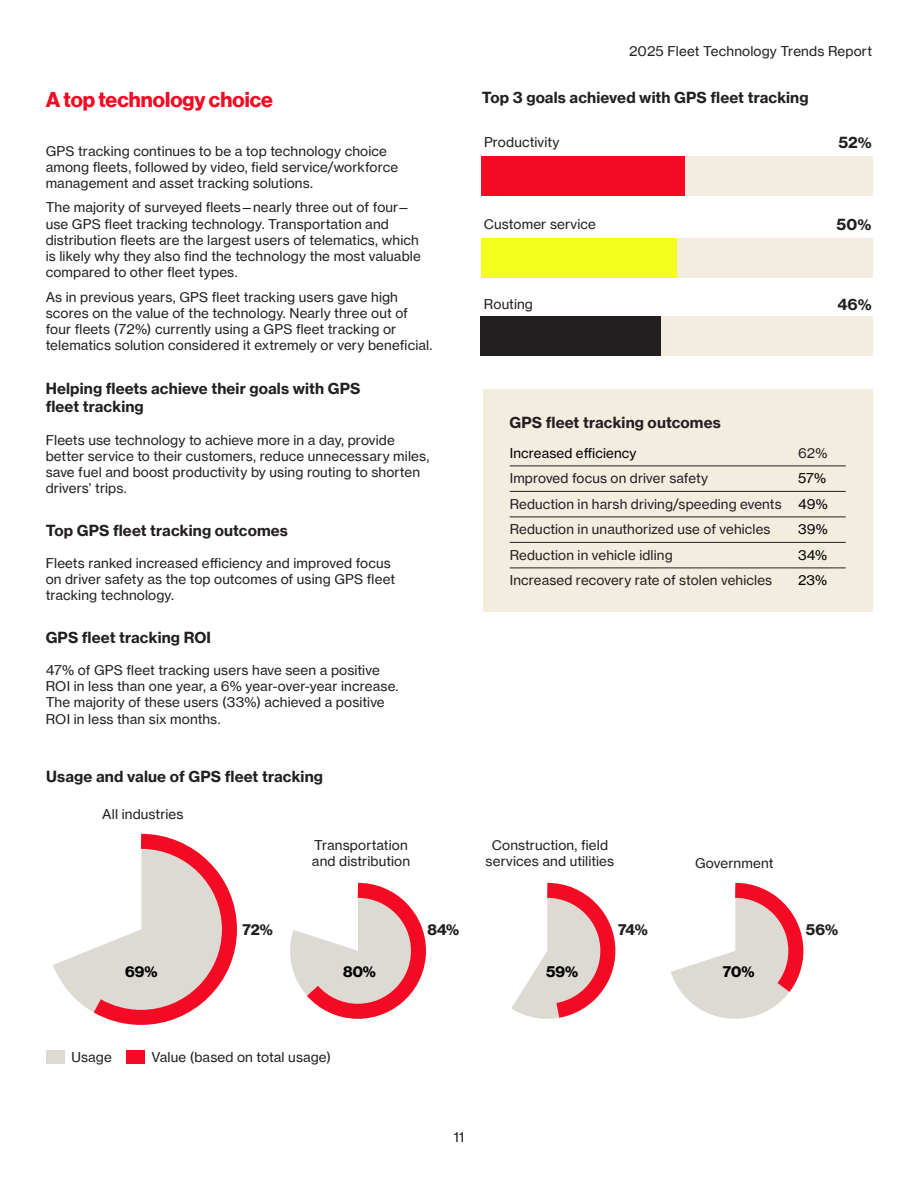
<style>
.page{position:relative;width:918px;height:1188px;background:#fff}
.page>*{position:absolute;margin:0;border:0;box-sizing:border-box;transform-origin:0 0}
.Body_subhead{font:700 21px "Verizon NHGDS";letter-spacing:.005em;color:#f50a23}
.Small_subhead{font:700 15px/18px "Verizon NHGTX";letter-spacing:.01em;color:#231f20}
.Body_copy{font:700 15px "Verizon NHGTX";letter-spacing:.01em;color:#231f20}
.Subhead{font:700 15px "Verizon NHGDS";color:#231f20}
.Subhead-2{font:700 15px "Verizon NHGDS";letter-spacing:.005em;color:#000}
.Body_copy-2{font:13.5px/16.2px "Verizon NHGTX";letter-spacing:.01em;color:#231f20}
.Body_copy-3{font:13.5px "Verizon NHGTX";letter-spacing:.01em;color:#000}
</style>
<div class="page">
<div style="left:481px;top:156px;width:391px;height:39px;background:#f3ede0"></div>
<div style="left:481px;top:156px;width:203px;height:39px;background:#f50a23"></div>
<div style="left:481px;top:238px;width:392px;height:39px;background:#f3ede0"></div>
<div style="left:481px;top:238px;width:196px;height:39px;background:#f5ff1e"></div>
<div style="left:481px;top:316px;width:391px;height:39px;background:#f3ede0"></div>
<div style="left:481px;top:316px;width:180px;height:39px;background:#231f20"></div>
<div style="left:483px;top:390px;width:390px;height:222px;background:#f3ede0"></div>
<hr style="left:510px;top:466px;width:288px;height:1px;background:#231f20">
<hr style="left:798px;top:466px;width:48px;height:1px;background:#231f20">
<hr style="left:510px;top:491px;width:288px;height:1px;background:#231f20">
<hr style="left:798px;top:491px;width:48px;height:1px;background:#231f20">
<hr style="left:510px;top:517px;width:288px;height:1px;background:#231f20">
<hr style="left:798px;top:517px;width:48px;height:1px;background:#231f20">
<hr style="left:510px;top:542px;width:288px;height:1px;background:#231f20">
<hr style="left:798px;top:542px;width:48px;height:1px;background:#231f20">
<hr style="left:510px;top:568px;width:288px;height:1px;background:#231f20">
<hr style="left:798px;top:568px;width:48px;height:1px;background:#231f20">
<div style="left:46px;top:1050px;width:18px;height:14px;background:#dddad4"></div>
<div style="left:126px;top:1050px;width:18px;height:14px;background:#f50a23"></div>
<svg style="left:53px;top:833px;width:184px;height:192px"></svg>
<svg style="left:290px;top:882px;width:136px;height:137px"></svg>
<svg style="left:511px;top:882px;width:105px;height:137px"></svg>
<svg style="left:671px;top:882px;width:133px;height:137px"></svg>
<p class="Body_subhead" style="left:46px;top:88px;width:229px">A top technology choice</p>
<p class="Body_copy-2" style="left:46px;top:142px;width:354px">GPS tracking continues to be a top technology choice among fleets, followed by video, field service/workforce management and asset tracking solutions.</p>
<p class="Body_copy-2" style="left:46px;top:199px;width:377px">The majority of surveyed fleets—nearly three out of four— use GPS fleet tracking technology. Transportation and distribution fleets are the largest users of telematics, which is likely why they also find the technology the most valuable compared to other fleet types.</p>
<p class="Body_copy-2" style="left:46px;top:288px;width:388px">As in previous years, GPS fleet tracking users gave high scores on the value of the technology. Nearly three out of four fleets (72%) currently using a GPS fleet tracking or telematics solution considered it extremely or very beneficial.</p>
<p class="Small_subhead" style="left:46px;top:379px;width:316px">Helping fleets achieve their goals with GPS fleet tracking</p>
<p class="Body_copy-2" style="left:46px;top:431px;width:385px">Fleets use technology to achieve more in a day, provide better service to their customers, reduce unnecessary miles, save fuel and boost productivity by using routing to shorten drivers’ trips.</p>
<p class="Small_subhead" style="left:46px;top:521px;width:244px">Top GPS fleet tracking outcomes</p>
<p class="Body_copy-2" style="left:46px;top:555px;width:351px">Fleets ranked increased efficiency and improved focus on driver safety as the top outcomes of using GPS fleet tracking technology.</p>
<p class="Small_subhead" style="left:46px;top:628px;width:167px">GPS fleet tracking ROI</p>
<p class="Body_copy-2" style="left:46px;top:662px;width:354px">47% of GPS fleet tracking users have seen a positive ROI in less than one year, a 6% year-over-year increase.<br>The majority of these users (33%) achieved a positive ROI in less than six months.</p>
<p class="Body_copy" style="left:46px;top:767px;width:278px">Usage and value of GPS fleet tracking</p>
<p class="Body_copy-2" style="left:102px;top:806px;width:83px">All industries</p>
<p class="Body_copy-2" style="left:629px;top:43px;width:245px">2025 Fleet Technology Trends Report</p>
<p class="Body_copy" style="left:482px;top:88px;width:329px">Top 3 goals achieved with GPS fleet tracking</p>
<p class="Body_copy-2" style="left:484px;top:133px;width:77px">Productivity</p>
<p class="Small_subhead" style="left:838px;top:133px;width:35px">52%</p>
<p class="Body_copy-2" style="left:484px;top:216px;width:114px">Customer service</p>
<p class="Body_copy-2" style="left:484px;top:296px;width:51px">Routing</p>
<p class="Small_subhead" style="left:837px;top:215px;width:36px">50%</p>
<p class="Small_subhead" style="left:837px;top:295px;width:36px">46%</p>
<p class="Small_subhead" style="left:510px;top:413px;width:213px">GPS fleet tracking outcomes</p>
<p class="Body_copy-3" style="left:510px;top:445px;width:128px">Increased efficiency</p>
<p class="Body_copy-2" style="left:798px;top:445px;width:31px">62%</p>
<p class="Body_copy-2" style="left:510px;top:470px;width:200px">Improved focus on driver safety</p>
<p class="Body_copy-3" style="left:798px;top:470px;width:30px">57%</p>
<p class="Body_copy-2" style="left:510px;top:496px;width:273px">Reduction in harsh driving/speeding events</p>
<p class="Body_copy-3" style="left:798px;top:496px;width:31px">49%</p>
<p class="Body_copy-2" style="left:510px;top:521px;width:262px">Reduction in unauthorized use of vehicles</p>
<p class="Body_copy-3" style="left:798px;top:521px;width:31px">39%</p>
<p class="Body_copy-2" style="left:510px;top:547px;width:164px">Reduction in vehicle idling</p>
<p class="Body_copy-3" style="left:798px;top:547px;width:31px">34%</p>
<p class="Body_copy-2" style="left:510px;top:572px;width:264px">Increased recovery rate of stolen vehicles</p>
<p class="Body_copy-3" style="left:798px;top:572px;width:31px">23%</p>
<p class="Body_copy-2" style="left:312px;top:837px;width:100px">Transportation and distribution</p>
<p class="Body_copy-2" style="left:486px;top:837px;width:130px;text-align:center">Construction, field services and utilities</p>
<p class="Body_copy-2" style="left:695px;top:855px;width:80px">Government</p>
<p class="Subhead" style="left:242px;top:921px;width:32px">72%</p>
<p class="Subhead" style="left:427px;top:921px;width:33px">84%</p>
<p class="Subhead" style="left:618px;top:921px;width:31px">74%</p>
<p class="Subhead" style="left:806px;top:921px;width:34px">56%</p>
<p class="Subhead-2" style="left:125px;top:963px;width:34px">69%</p>
<p class="Subhead-2" style="left:343px;top:963px;width:34px">80%</p>
<p class="Subhead-2" style="left:546px;top:963px;width:34px">59%</p>
<p class="Subhead-2" style="left:723px;top:963px;width:33px">70%</p>
<p class="Body_copy-2" style="left:71px;top:1048px;width:42px">Usage</p>
<p class="Body_copy-2" style="left:151px;top:1048px;width:181px">Value (based on total usage)</p>
<p class="Body_copy-2" style="left:453px;top:1128px;width:13px">11</p>
</div>
